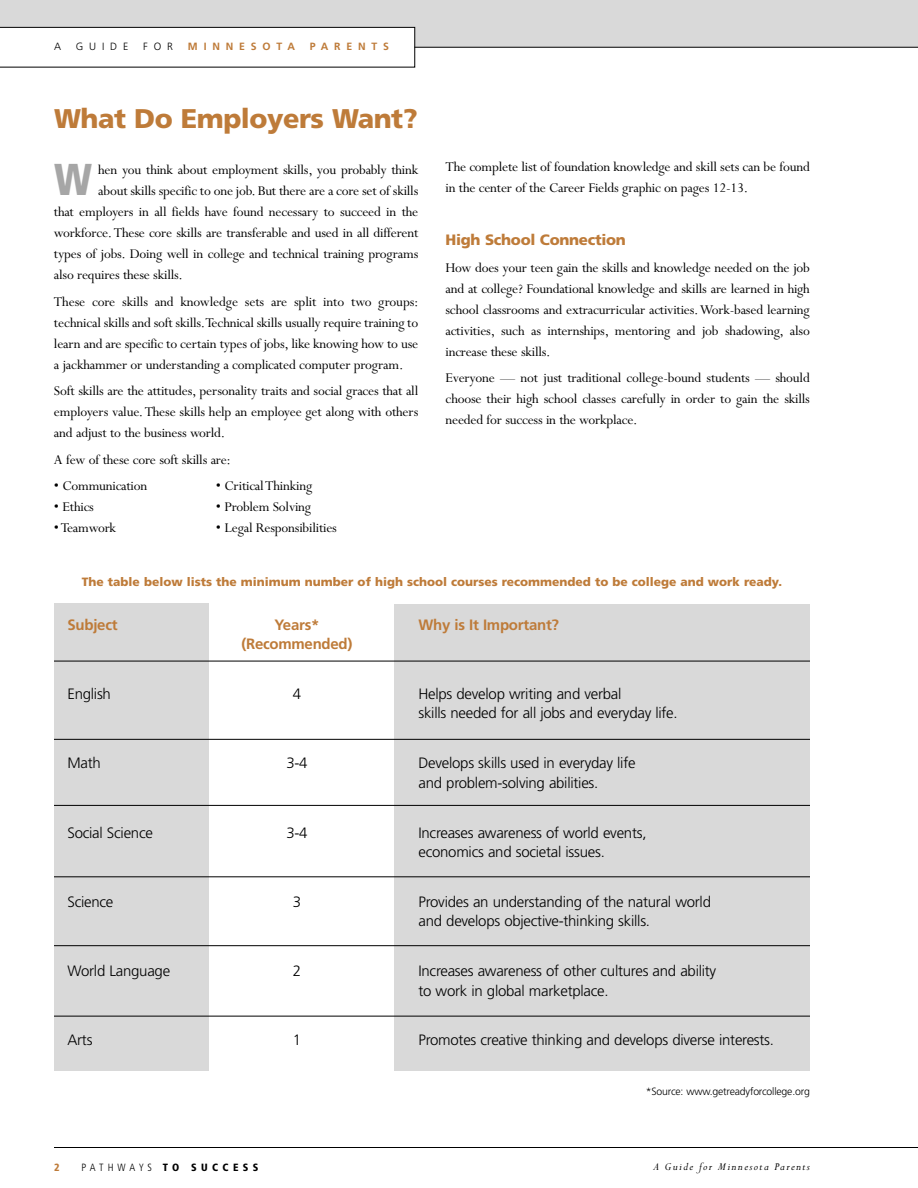
<style>
.page{position:relative;width:918px;height:1188px;background:#fff}
.page>*{position:absolute;margin:0;border:0;box-sizing:border-box;transform-origin:0 0}
.t1{font:900 condensed 44.55px "Frutiger";color:#a6a6a6}
.t2{font:900 27px "Frutiger";letter-spacing:-.02em;color:#be7b39}
.t3{font:15px/21px "Perpetua";letter-spacing:-.015em;color:#000;text-align:justify}
.t4{font:300 15px/19.5px "Frutiger";letter-spacing:-.015em;color:#000}
.t5{font:700 15px "Frutiger";letter-spacing:-.015em;color:#be7b39}
.t6{font:900 15px "Frutiger";letter-spacing:-.02em;color:#be7b39}
.t7{font:900 12px "Frutiger";color:#be7b39}
.t8{font:italic 12px "Perpetua";letter-spacing:.115em;color:#000}
.t9{font:300 10.5px "Frutiger";letter-spacing:-.015em;color:#000}
.t10{font:900 condensed 10.5px "Frutiger";color:#000}
.t11{font:700 10.5px "Frutiger";letter-spacing:.555em;color:#be7b39}
.t12{font:900 condensed 10.5px "Frutiger";color:#be7b39}
.s1{font-weight:300}
</style>
<div class="page">
<div style="left:0;top:0;width:918px;height:47px;background:#d9d9d9"></div>
<div style="left:394px;top:604px;width:416px;height:467px;background:#d9d9d9"></div>
<div style="left:54px;top:603px;width:155px;height:468px;background:#d9d9d9"></div>
<hr style="left:54px;top:661px;width:756px;height:1px;background:#000">
<hr style="left:54px;top:739px;width:756px;height:1px;background:#000">
<hr style="left:54px;top:805px;width:756px;height:1px;background:#000">
<hr style="left:54px;top:876px;width:756px;height:1px;background:#000">
<hr style="left:54px;top:945px;width:756px;height:1px;background:#000">
<hr style="left:54px;top:1016px;width:756px;height:1px;background:#000">
<svg style="left:0;top:27px;width:415px;height:41px"></svg>
<hr style="left:414px;top:47px;width:504px;height:1px;background:#000">
<hr style="left:54px;top:1147px;width:864px;height:1px;background:#000">
<p class="t9" style="left:54px;top:42px;width:9px">A</p>
<p class="t9" style="left:76px;top:42px;width:54px">GUIDE</p>
<p class="t9" style="left:143px;top:42px;width:31px">FOR</p>
<p class="t11" style="left:188px;top:42px;width:109px">MINNESOTA</p>
<p class="t11" style="left:310px;top:42px;width:81px">PARENTS</p>
<h2 class="t2" style="left:54px;top:108px;width:365px">What Do Employers Want?</h2>
<h1 class="t1" style="left:54px;top:162px;width:40px">W</h1>
<p class="t3" style="left:98px;top:161px;width:322px">hen you think about employment skills, you probably think</p>
<p class="t3" style="left:98px;top:182px;width:322px">about skills specific to one job. But there are a core set of skills</p>
<p class="t3" style="left:54px;top:203px;width:366px">that employers in all fields have found necessary to succeed in the</p>
<p class="t3" style="left:54px;top:224px;width:366px">workforce. These core skills are transferable and used in all different</p>
<p class="t3" style="left:54px;top:245px;width:366px">types of jobs. Doing well in college and technical training programs</p>
<p class="t3" style="left:54px;top:266px;width:130px">also requires these skills.</p>
<p class="t3" style="left:54px;top:292px;width:366px">These core skills and knowledge sets are split into two groups: technical skills and soft skills.Technical skills usually require training to learn and are specific to certain types of jobs, like knowing how to use a jackhammer or understanding a complicated computer program.</p>
<p class="t3" style="left:54px;top:382px;width:366px">Soft skills are the attitudes, personality traits and social graces that all employers value.These skills help an employee get along with others and adjust to the business world.</p>
<p class="t3" style="left:54px;top:450px;width:179px">A few of these core soft skills are:</p>
<p class="t3" style="left:54px;top:477px;width:95px">• Communication</p>
<p class="t3" style="left:216px;top:477px;width:98px">• Critical Thinking</p>
<p class="t3" style="left:54px;top:498px;width:42px">• Ethics</p>
<p class="t3" style="left:216px;top:498px;width:97px">• Problem Solving</p>
<p class="t3" style="left:54px;top:519px;width:64px">•Teamwork</p>
<p class="t3" style="left:216px;top:519px;width:122px">• Legal Responsibilities</p>
<p class="t3" style="left:445px;top:158px;width:366px">The complete list of foundation knowledge and skill sets can be found in the center of the Career Fields graphic on pages 12-13.</p>
<p class="t6" style="left:446px;top:234px;width:182px">High School Connection</p>
<p class="t3" style="left:446px;top:258px;width:366px">How does your teen gain the skills and knowledge needed on the job and at college? Foundational knowledge and skills are learned in high school classrooms and extracurricular activities.Work-based learning activities, such as internships, mentoring and job shadowing, also increase these skills.</p>
<p class="t3" style="left:446px;top:369px;width:366px">Everyone — not just traditional college-bound students — should choose their high school classes carefully in order to gain the skills needed for success in the workplace.</p>
<p class="t7" style="left:82px;top:577px;width:702px">The table below lists the minimum number of high school courses recommended to be college and work ready.</p>
<p class="t5" style="left:68px;top:618px;width:52px">Subject</p>
<p class="t5" style="left:275px;top:618px;width:46px">Years*</p>
<p class="t5" style="left:418px;top:618px;width:142px">Why is It Important?</p>
<p class="t5" style="left:241px;top:638px;width:113px">(Recommended)</p>
<p class="t4" style="left:68px;top:685px;width:45px">English</p>
<p class="t4" style="left:293px;top:685px;width:10px">4</p>
<p class="t4" style="left:418px;top:685px;width:261px">Helps develop writing and verbal<br>skills needed for all jobs and everyday life.</p>
<p class="t4" style="left:68px;top:754px;width:35px">Math</p>
<p class="t4" style="left:286px;top:754px;width:23px">3-4</p>
<p class="t4" style="left:418px;top:754px;width:219px">Develops skills used in everyday life and problem-solving abilities.</p>
<p class="t4" style="left:68px;top:824px;width:87px">Social Science</p>
<p class="t4" style="left:286px;top:824px;width:23px">3-4</p>
<p class="t4" style="left:418px;top:824px;width:230px">Increases awareness of world events, economics and societal issues.</p>
<p class="t4" style="left:68px;top:893px;width:47px">Science</p>
<p class="t4" style="left:293px;top:893px;width:10px">3</p>
<p class="t4" style="left:418px;top:893px;width:294px">Provides an understanding of the natural world and develops objective-thinking skills.</p>
<p class="t4" style="left:68px;top:962px;width:104px">World Language</p>
<p class="t4" style="left:293px;top:962px;width:10px">2</p>
<p class="t4" style="left:418px;top:962px;width:299px">Increases awareness of other cultures and ability to work in global marketplace.</p>
<p class="t4" style="left:68px;top:1032px;width:27px">Arts</p>
<p class="t4" style="left:293px;top:1032px;width:10px">1</p>
<p class="t4" style="left:418px;top:1032px;width:357px">Promotes creative thinking and develops diverse interests.</p>
<p class="t9" style="left:646px;top:1087px;width:166px">*Source: www.getreadyforcollege.org</p>
<p class="t12" style="left:54px;top:1163px;width:7px">2</p>
<p class="t10" style="left:81px;top:1163px;width:179px"><span class="s1">PATHWAYS</span> TO SUCCESS</p>
<p class="t8" style="left:654px;top:1162px;width:158px">A Guide for Minnesota Parents</p>
</div>
